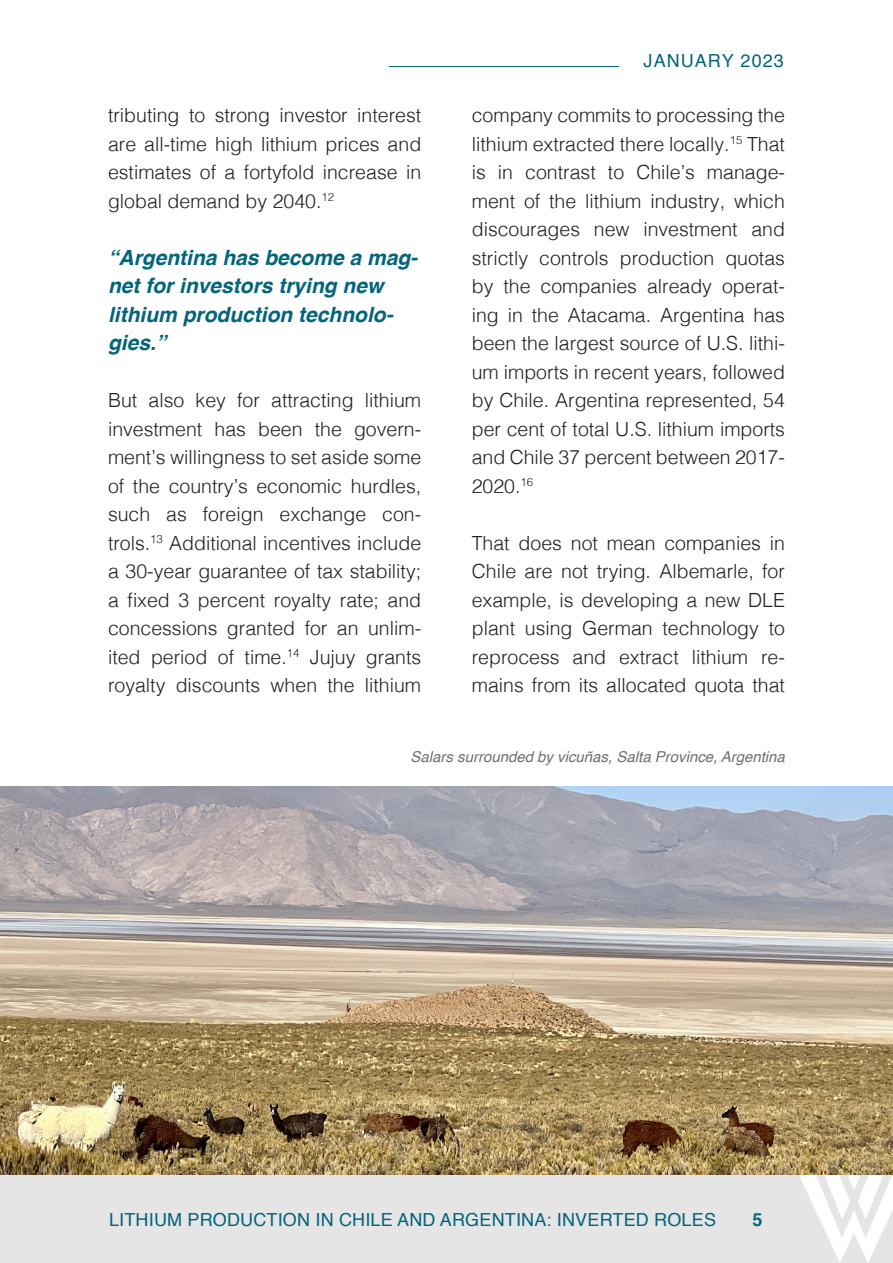
<style>
.page{position:relative;width:893px;height:1263px;background:#fff}
.page>*{position:absolute;margin:0;border:0;box-sizing:border-box;transform-origin:0 0}
.t1{font:italic 700 21px/28.5px "Helvetica";color:#04647c}
.t2{font:300 19.5px/28.5px "Helvetica";color:#231f20;text-align:justify}
.t3{font:18px "Helvetica";letter-spacing:.01em;color:#04647c}
.t4{font:18px "Helvetica";letter-spacing:.06em;color:#04647c}
.t5{font:700 18px "Helvetica";color:#04647c}
.t6{font:italic 15px "Helvetica";color:#746c6a}
</style>
<div class="page">
<img style="left:0;top:786px;width:893px;height:390px">
<div style="left:0;top:1176px;width:893px;height:87px;background:#e5e5e5"></div>
<img style="left:800px;top:1176px;width:93px;height:86px">
<hr style="left:389px;top:66px;width:230px;height:1px;background:#04647c">
<p class="t2" style="left:108px;top:99px;width:315px">tributing to strong investor interest are all-time high lithium prices and estimates of a fortyfold increase in global demand by 2040.<sup>12</sup></p>
<p class="t1" style="left:108px;top:243px;width:312px">“Argentina has become a mag&shy;net for investors trying new lithium production technolo&shy;gies.”</p>
<p class="t2" style="left:108px;top:384px;width:315px">But also key for attracting lithium investment has been the govern&shy;ment’s willingness to set aside some of the country’s economic hurdles, such as foreign exchange con&shy;trols.<sup>13</sup> Additional incentives include a 30-year guarantee of tax stability; a fixed 3 percent royalty rate; and concessions granted for an unlim&shy;ited period of time.<sup>14</sup> Jujuy grants royalty discounts when the lithium</p>
<p class="t4" style="left:644px;top:47px;width:142px">JANUARY 2023</p>
<p class="t2" style="left:472px;top:99px;width:315px">company commits to processing the lithium extracted there locally.<sup>15</sup> That is in contrast to Chile’s manage&shy;ment of the lithium industry, which discourages new investment and strictly controls production quotas by the companies already operat&shy;ing in the Atacama. Argentina has been the largest source of U.S. lithi&shy;um imports in recent years, followed by Chile. Argentina represented, 54 per cent of total U.S. lithium imports and Chile 37 percent between 2017- 2020.<sup>16</sup></p>
<p class="t2" style="left:472px;top:527px;width:315px">That does not mean companies in Chile are not trying. Albemarle, for example, is developing a new DLE plant using German technology to reprocess and extract lithium re&shy;mains from its allocated quota that</p>
<p class="t6" style="left:411px;top:745px;width:376px">Salars surrounded by vicuñas, Salta Province, Argentina</p>
<p class="t3" style="left:109px;top:1206px;width:608px">LITHIUM PRODUCTION IN CHILE AND ARGENTINA: INVERTED ROLES</p>
<p class="t5" style="left:753px;top:1205px;width:12px">5</p>
</div>
